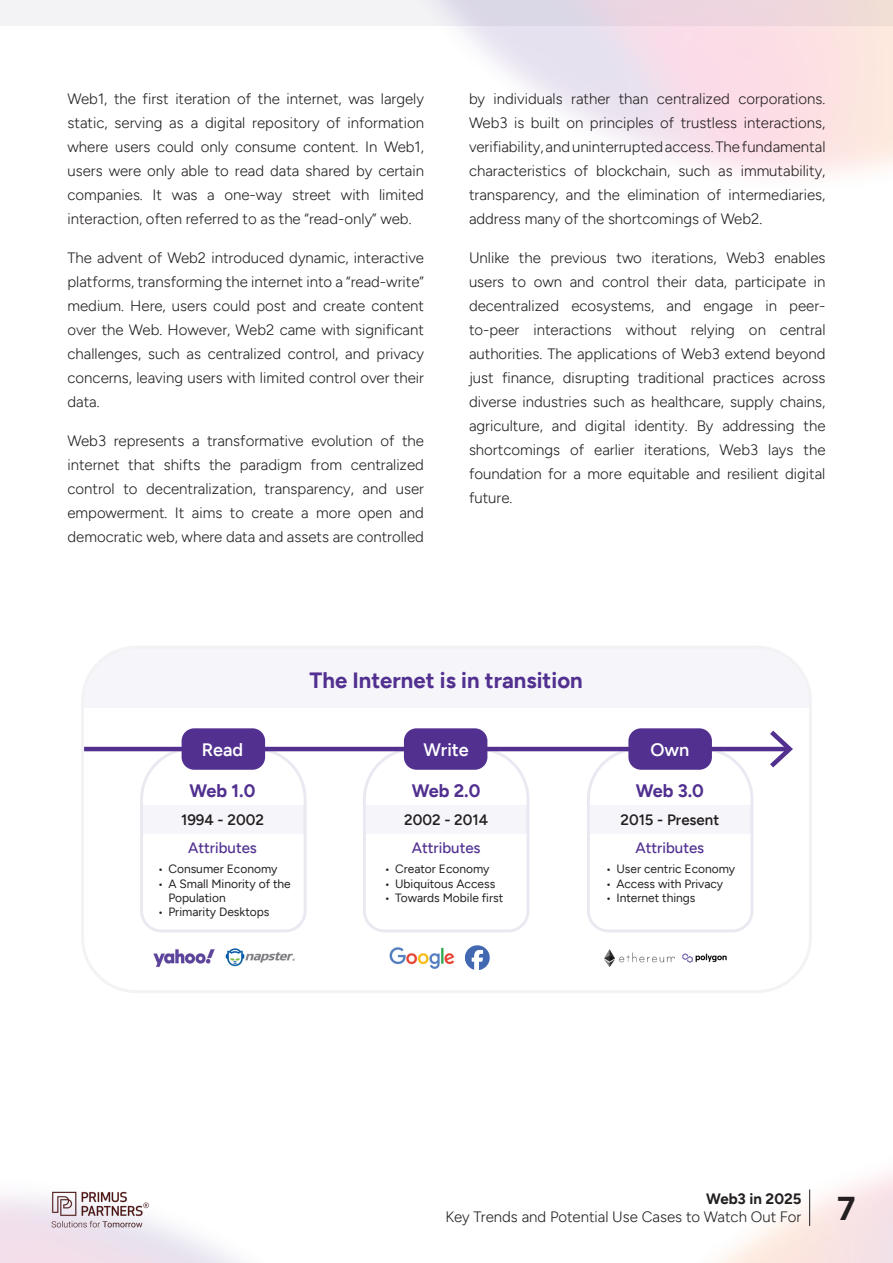
<style>
.page{position:relative;width:893px;height:1263px;background:#fff}
.page>*{position:absolute;margin:0;border:0;box-sizing:border-box;transform-origin:0 0}
.t1{font:700 22.05px "Oak Sans";color:#513090}
.t2{font:700 18px "Oak Sans";letter-spacing:-.02em;color:#513090}
.t3{font:600 18px "Oak Sans";color:#fff}
.Body{font:300 15px/24px "Oak Sans";color:#231f20;text-align:justify}
.t4{font:600 15px "Oak Sans";color:#231f20}
.t5{font:500 15px "Oak Sans";color:#513090}
.t6{font:12px/14.4px "Oak Sans";color:#231f20}
.s1{font-weight:700}
.s2{font-weight:700;font-size:33px}
</style>
<div class="page">
<svg style="left:1px;top:0;width:892px;height:25px"></svg>
<svg style="left:0;top:0;width:1px;height:25px"></svg>
<hr style="left:809px;top:1189px;width:1px;height:37px;background:#231f20">
<img style="left:35px;top:1187px;width:124px;height:50px">
<svg style="left:85px;top:728px;width:723px;height:261px"></svg>
<div style="left:85px;top:650px;width:723px;height:42px;background:#f6f5f9"></div>
<img style="left:224px;top:933px;width:72px;height:49px">
<img style="left:153px;top:940px;width:62px;height:35px">
<img style="left:367px;top:932px;width:113px;height:57px">
<svg style="left:465px;top:945px;width:26px;height:25px"></svg>
<img style="left:605px;top:949px;width:70px;height:17px">
<img style="left:677px;top:937px;width:54px;height:41px">
<svg style="left:363px;top:751px;width:166px;height:181px"></svg>
<svg style="left:140px;top:751px;width:167px;height:181px"></svg>
<svg style="left:587px;top:751px;width:166px;height:181px"></svg>
<hr style="left:83px;top:747px;width:705px;height:4px;background:#513090">
<svg style="left:770px;top:731px;width:23px;height:36px"></svg>
<div style="left:182px;top:728px;width:83px;height:42px;background:#513090;border-radius:13px"></div>
<div style="left:404px;top:728px;width:83px;height:42px;background:#513090;border-radius:13px"></div>
<div style="left:628px;top:728px;width:84px;height:42px;background:#513090;border-radius:13px"></div>
<div style="left:81px;top:646px;width:731px;height:347px;border:3px solid #f2f3f4;border-radius:54px"></div>
<p class="Body" style="left:68px;top:87px;width:358px">Web1, the first iteration of the internet, was largely static, serving as a digital repository of information where users could only consume content. In Web1, users were only able to read data shared by certain companies. It was a one-way street with limited interaction, often referred to as the “read-only” web.</p>
<p class="Body" style="left:68px;top:246px;width:358px">The advent of Web2 introduced dynamic, interactive platforms, transforming the internet into a “read-write” medium. Here, users could post and create content over the Web. However, Web2 came with significant challenges, such as centralized control, and privacy concerns, leaving users with limited control over their data.</p>
<p class="Body" style="left:68px;top:429px;width:358px">Web3 represents a transformative evolution of the internet that shifts the paradigm from centralized control to decentralization, transparency, and user empowerment. It aims to create a more open and democratic web, where data and assets are controlled</p>
<p class="Body" style="left:469px;top:87px;width:358px">by individuals rather than centralized corporations.<br>Web3 is built on principles of trustless interactions, verifiability, and uninterrupted access. The fundamental characteristics of blockchain, such as immutability, transparency, and the elimination of intermediaries, address many of the shortcomings of Web2.</p>
<p class="Body" style="left:469px;top:246px;width:358px">Unlike the previous two iterations, Web3 enables users to own and control their data, participate in decentralized ecosystems, and engage in peer&shy;to-peer interactions without relying on central authorities. The applications of Web3 extend beyond just finance, disrupting traditional practices across diverse industries such as healthcare, supply chains, agriculture, and digital identity. By addressing the shortcomings of earlier iterations, Web3 lays the foundation for a more equitable and resilient digital future.</p>
<p class="t1" style="left:310px;top:667px;width:275px">The Internet is in transition</p>
<p class="t3" style="left:424px;top:739px;width:47px">Write</p>
<p class="t3" style="left:650px;top:739px;width:40px">Own</p>
<p class="t3" style="left:202px;top:739px;width:43px">Read</p>
<p class="t2" style="left:190px;top:780px;width:67px">Web 1.0</p>
<p class="t2" style="left:412px;top:780px;width:70px">Web 2.0</p>
<p class="t2" style="left:636px;top:780px;width:70px">Web 3.0</p>
<p class="t4" style="left:181px;top:811px;width:84px">1994 - 2002</p>
<p class="t4" style="left:404px;top:811px;width:85px">2002 - 2014</p>
<p class="t4" style="left:620px;top:811px;width:100px">2015 - Present</p>
<p class="t5" style="left:188px;top:839px;width:70px">Attributes</p>
<p class="t5" style="left:412px;top:839px;width:70px">Attributes</p>
<p class="t5" style="left:635px;top:839px;width:70px">Attributes</p>
<p class="t6" style="left:158px;top:862px;width:121px">• Consumer Economy</p>
<p class="t6" style="left:168px;top:876px;width:124px;text-indent:-10px">• A Small Minority of the<br>Population</p>
<p class="t6" style="left:158px;top:905px;width:113px">• Primarity Desktops</p>
<p class="t6" style="left:606px;top:862px;width:131px">• User centric Economy</p>
<p class="t6" style="left:606px;top:876px;width:119px">• Access with Privacy</p>
<p class="t6" style="left:606px;top:891px;width:91px">• Internet things</p>
<p class="t6" style="left:385px;top:862px;width:106px">• Creator Economy</p>
<p class="t6" style="left:385px;top:876px;width:112px">• Ubiquitous Access</p>
<p class="t6" style="left:385px;top:891px;width:120px">• Towards Mobile first</p>
<p class="Body" style="left:445px;top:1189px;width:412px;line-height:18px;text-indent:261px"><span class="s1">Web3 in 2025<br></span>Key Trends and Potential Use Cases to Watch Out For <span class="s2">7</span></p>
</div>
